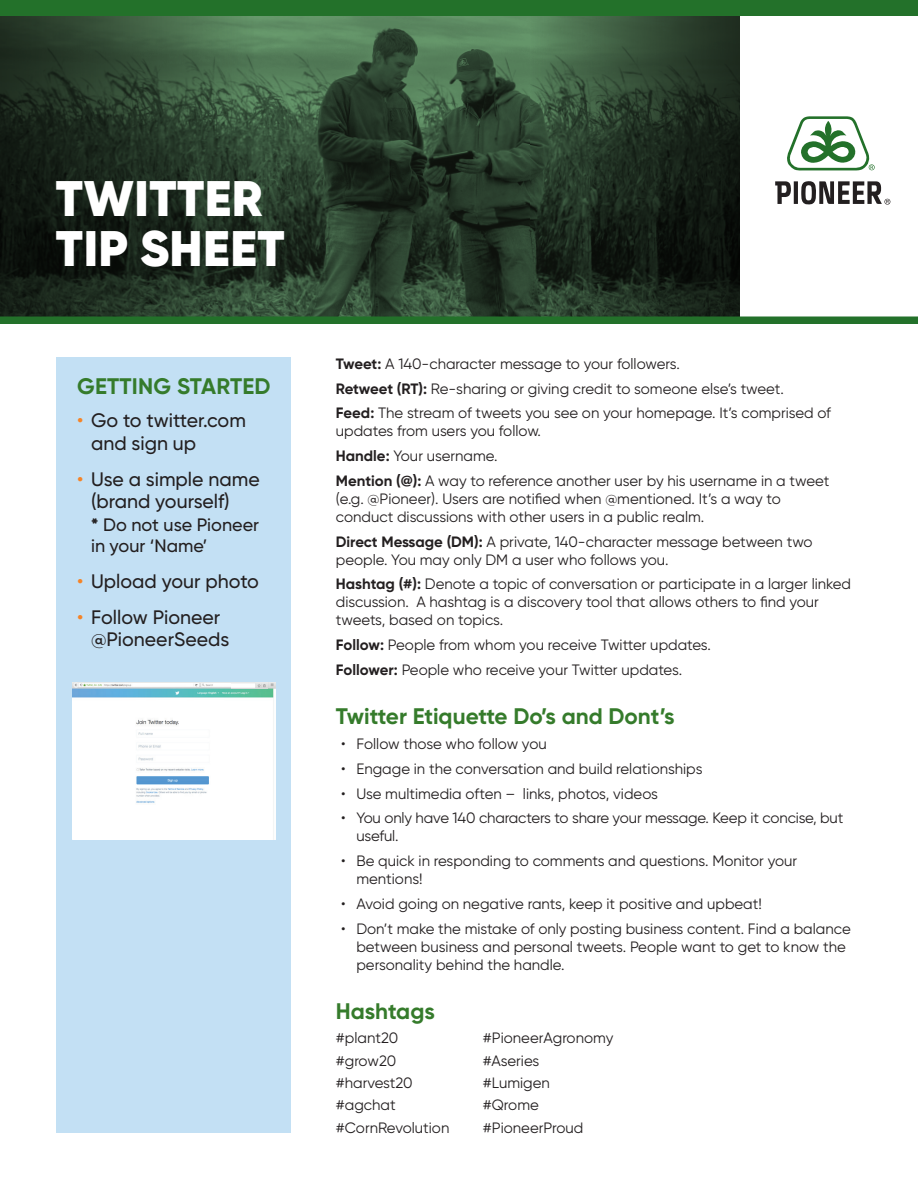
<style>
.page{position:relative;width:918px;height:1188px;background:#fff}
.page>*{position:absolute;margin:0;border:0;box-sizing:border-box;transform-origin:0 0}
.t1{font:900 49.95px/49.9px "Gilroy";letter-spacing:.01em;color:#fff}
.t2{font:700 22.5px "Gilroy";color:#357b2b}
.t3{font:500 19.5px/22.5px "Gilroy";color:#231f20}
.t4{font:500 18px/21px "Gilroy";color:#231f20}
.t5{font:15px/18px "Gilroy";color:#231f20}
.s1{color:#f58427}
.s2{font-weight:900}
.s3{font-weight:700}
.s4{font-family:"Gibson";font-weight:700}
</style>
<div class="page">
<div style="left:56px;top:357px;width:234px;height:775px;background:#c3e0f4"></div>
<img style="left:72px;top:682px;width:204px;height:157px">
<img style="left:231px;top:682px;width:36px;height:7px">
<svg style="left:254px;top:15px;width:276px;height:301px;background:#324c36"></svg>
<svg style="left:530px;top:15px;width:211px;height:301px;background:#243626"></svg>
<svg style="left:0;top:15px;width:254px;height:301px;background:#233526"></svg>
<svg style="left:775px;top:181px;width:16px;height:23px"></svg>
<hr style="left:794px;top:181px;width:4px;height:23px;background:#231f20">
<svg style="left:801px;top:181px;width:89px;height:24px"></svg>
<svg style="left:787px;top:116px;width:88px;height:55px"></svg>
<div style="left:0;top:316px;width:918px;height:8px;background:#23712a"></div>
<div style="left:0;top:0;width:918px;height:15px;background:#23712a"></div>
<h1 class="t1" style="left:56px;top:174px;width:230px">TWITTER<br>TIP SHEET</h1>
<h2 class="t2" style="left:77px;top:372px;width:195px">GETTING STARTED</h2>
<h3 class="t3" style="left:91px;top:409px;width:156px;text-indent:-14px"><span class="s1">•</span> Go to twitter.com and sign up</h3>
<h3 class="t3" style="left:91px;top:467px;width:170px;text-indent:-14px"><span class="s1">•</span> Use a simple name (brand yourself)</h3>
<p class="t4" style="left:91px;top:514px;width:170px"><span class="s2">*</span> Do not use Pioneer in your ‘Name’</p>
<h3 class="t3" style="left:77px;top:569px;width:183px"><span class="s1">•</span> Upload your photo</h3>
<h3 class="t3" style="left:91px;top:605px;width:140px;text-indent:-14px"><span class="s1">•</span> Follow Pioneer @PioneerSeeds</h3>
<p class="t5" style="left:336px;top:351px;width:497px;line-height:24.8px"><span class="s3">Tweet:</span> A 140-character message to your followers.<br><span class="s3">Retweet (RT):</span> Re-sharing or giving credit to someone else’s tweet.<br><span class="s3">Feed:</span> The stream of tweets you see on your homepage. It’s comprised of</p>
<p class="t5" style="left:336px;top:419px;width:495px;line-height:24.8px">updates from users you follow.<br><span class="s3">Handle:</span> Your username.<br><span class="s3">Mention (</span><span class="s4">@</span><span class="s3">):</span> A way to reference another user by his username in a tweet</p>
<p class="t5" style="left:336px;top:490px;width:446px">(e.g. @Pioneer). Users are notified when @mentioned. It’s a way to conduct discussions with other users in a public realm.</p>
<p class="t5" style="left:336px;top:532px;width:478px"><span class="s3">Direct Message (DM):</span> A private, 140-character message between two people. You may only DM a user who follows you.</p>
<p class="t5" style="left:336px;top:575px;width:517px"><span class="s3">Hashtag (#):</span> Denote a topic of conversation or participate in a larger linked discussion. A hashtag is a discovery tool that allows others to find your tweets, based on topics.</p>
<p class="t5" style="left:336px;top:632px;width:377px;line-height:24.8px"><span class="s3">Follow:</span> People from whom you receive Twitter updates.<br><span class="s3">Follower:</span> People who receive your Twitter updates.</p>
<h2 class="t2" style="left:336px;top:703px;width:340px">Twitter Etiquette Do’s and Dont’s</h2>
<p class="t5" style="left:341px;top:735px;width:207px">• Follow those who follow you</p>
<p class="t5" style="left:341px;top:760px;width:363px">• Engage in the conversation and build relationships</p>
<p class="t5" style="left:341px;top:784px;width:318px">• Use multimedia often – links, photos, videos</p>
<p class="t5" style="left:356px;top:809px;width:489px;text-indent:-15px">• You only have 140 characters to share your message. Keep it concise, but useful.</p>
<p class="t5" style="left:356px;top:852px;width:442px;text-indent:-15px">• Be quick in responding to comments and questions. Monitor your mentions!</p>
<p class="t5" style="left:341px;top:895px;width:422px">• Avoid going on negative rants, keep it positive and upbeat!</p>
<p class="t5" style="left:356px;top:919px;width:496px;text-indent:-15px">• Don’t make the mistake of only posting business content. Find a balance between business and personal tweets. People want to get to know the personality behind the handle.</p>
<h2 class="t2" style="left:336px;top:997px;width:100px">Hashtags</h2>
<p class="t5" style="left:336px;top:1029px;width:64px">#plant20</p>
<p class="t5" style="left:483px;top:1029px;width:132px">#PioneerAgronomy</p>
<p class="t5" style="left:336px;top:1051px;width:62px">#grow20</p>
<p class="t5" style="left:483px;top:1051px;width:58px">#Aseries</p>
<p class="t5" style="left:336px;top:1073px;width:78px">#harvest20</p>
<p class="t5" style="left:483px;top:1073px;width:69px">#Lumigen</p>
<p class="t5" style="left:336px;top:1096px;width:61px">#agchat</p>
<p class="t5" style="left:483px;top:1096px;width:57px">#Qrome</p>
<p class="t5" style="left:336px;top:1118px;width:115px">#CornRevolution</p>
<p class="t5" style="left:483px;top:1118px;width:102px">#PioneerProud</p>
</div>
